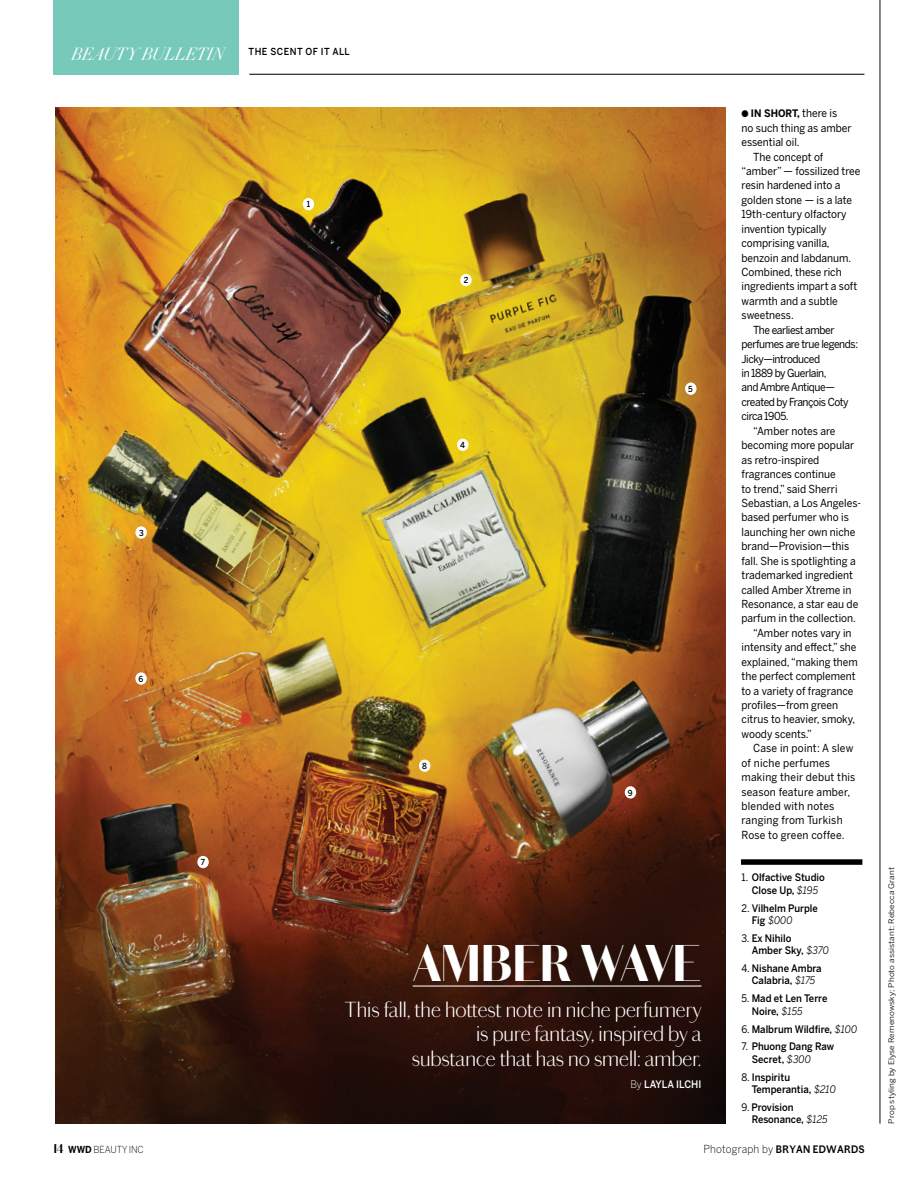
<style>
.page{position:relative;width:918px;height:1188px;background:#fff}
.page>*{position:absolute;margin:0;border:0;box-sizing:border-box;transform-origin:0 0}
.t1{font:900 52.2px "Chiswick Sans High";letter-spacing:-.015em;color:#fff;scale:.93 1}
.t2{font:300 22.05px/24.8px "Chiswick Sans High Deck";color:#fff;text-align:right;scale:.93 1}
.t3{font:italic 18px "Chiswick Head";letter-spacing:.01em;color:#fff;scale:.93 1}
.t4{font:10.95px "Benton Sans";color:#000;scale:.93 1}
.t5{font:10.95px "Benton Sans";letter-spacing:-.04em;color:#000;scale:.93 1}
.t6{font:10.95px "Benton Sans";letter-spacing:.02em;color:#000;scale:.93 1}
.t7{font:300 10.95px "Benton Sans";letter-spacing:.02em;color:#000;scale:.93 1}
.t8{font:500 10.35px/12.3px "Benton Sans";color:#000;scale:.93 1}
.t9{font:700 10.35px "Benton Sans";color:#000;scale:.93 1}
.t10{font:500 10.35px "Benton Sans";color:#fff;scale:.93 1}
.t11{font:500 9.6px "Benton Sans";letter-spacing:.05em;color:#000;scale:.93 1}
.t12{font:300 9.6px "Benton Sans";letter-spacing:-.01em;color:#000;scale:.93 1}
.t13{font:500 8.25px "Benton Sans";color:#000;scale:.93 1}
.t14{font:7.65px "Benton Sans";letter-spacing:.01em;color:#000;scale:1.08 1}
.s1{font-family:"Chiswick Sans High Deck";font-weight:700;font-size:12.9px}
.s2{font-weight:700}
.s3{font-weight:300}
.s4{font-family:"Publico Text";font-weight:400;font-size:9.6px}
.s5{font-weight:400;font-size:10.95px}
.s6{font-weight:400}
.s7{font-weight:400;font-style:italic}
.s8{font-family:"Chiswick Sans Low";font-weight:400}
</style>
<div class="page">
<img style="left:55px;top:107px;width:671px;height:1017px">
<hr style="left:880px;top:0;width:1px;height:1124px;background:#000">
<hr style="left:413px;top:986px;width:289px;height:1px;background:#fff">
<hr style="left:249px;top:74px;width:615px;height:1px;background:#000">
<div style="left:741px;top:859px;width:121px;height:6px;background:#000"></div>
<div style="left:303px;top:198px;width:11px;height:12px;background:#fff;border-radius:50%"></div>
<div style="left:135px;top:526px;width:12px;height:13px;background:#fff;border-radius:50%"></div>
<div style="left:457px;top:439px;width:12px;height:12px;background:#fff;border-radius:50%"></div>
<div style="left:685px;top:383px;width:12px;height:12px;background:#fff;border-radius:50%"></div>
<div style="left:135px;top:672px;width:12px;height:13px;background:#fff;border-radius:50%"></div>
<div style="left:197px;top:856px;width:12px;height:12px;background:#fff;border-radius:50%"></div>
<div style="left:419px;top:760px;width:11px;height:12px;background:#fff;border-radius:50%"></div>
<div style="left:625px;top:786px;width:11px;height:13px;background:#fff;border-radius:50%"></div>
<div style="left:460px;top:274px;width:12px;height:12px;background:#fff;border-radius:50%"></div>
<div style="left:54px;top:0;width:185px;height:74px;background:#77caba"></div>
<h3 class="t3" style="left:72px;top:44px;width:166px">BEAUTY BULLETIN</h3>
<p class="t13" style="left:139px;top:528px;width:7px">3</p>
<p class="t13" style="left:138px;top:674px;width:7px">6</p>
<p class="t13" style="left:201px;top:857px;width:6px">7</p>
<p class="t12" style="left:54px;top:1144px;width:98px"><span class="s1">14</span> <span class="s2">WWD</span> BEAUTY INC</p>
<p class="t11" style="left:249px;top:46px;width:110px">THE SCENT OF IT ALL</p>
<p class="t13" style="left:307px;top:199px;width:5px">1</p>
<p class="t13" style="left:464px;top:275px;width:6px">2</p>
<p class="t13" style="left:460px;top:440px;width:7px">4</p>
<p class="t13" style="left:688px;top:384px;width:6px">5</p>
<p class="t13" style="left:422px;top:761px;width:7px">8</p>
<p class="t13" style="left:628px;top:788px;width:7px">9</p>
<h1 class="t1" style="left:413px;top:939px;width:312px">AMBER WAVE</h1>
<h2 class="t2" style="left:345px;top:998px;width:385px">This fall, the hottest note in niche perfumery is pure fantasy, inspired by a<br>substance that has no smell: amber.</h2>
<p class="t10" style="left:631px;top:1078px;width:78px"><span class="s3">By</span> LAYLA ILCHI</p>
<p class="t9" style="left:742px;top:107px;width:104px"><span class="s4">¬</span> IN SHORT, <span class="s5">there is</span></p>
<p class="t4" style="left:742px;top:121px;width:120px">no such thing as amber</p>
<p class="t4" style="left:742px;top:136px;width:64px">essential oil.</p>
<p class="t4" style="left:753px;top:150px;width:77px">The concept of</p>
<p class="t4" style="left:742px;top:165px;width:129px">“amber” — fossilized tree</p>
<p class="t4" style="left:742px;top:179px;width:108px">resin hardened into a</p>
<p class="t4" style="left:742px;top:193px;width:121px">golden stone — is a late</p>
<p class="t4" style="left:742px;top:208px;width:115px">19th-century olfactory</p>
<p class="t4" style="left:742px;top:222px;width:93px">invention typically</p>
<p class="t4" style="left:742px;top:237px;width:96px">comprising vanilla,</p>
<p class="t4" style="left:742px;top:251px;width:120px">benzoin and labdanum.</p>
<p class="t4" style="left:742px;top:266px;width:109px">Combined, these rich</p>
<p class="t4" style="left:742px;top:280px;width:126px">ingredients impart a soft</p>
<p class="t4" style="left:742px;top:294px;width:105px">warmth and a subtle</p>
<p class="t4" style="left:742px;top:309px;width:58px">sweetness.</p>
<p class="t5" style="left:753px;top:323px;width:89px">The earliest amber</p>
<p class="t5" style="left:742px;top:338px;width:127px">perfumes are true legends:</p>
<p class="t5" style="left:742px;top:352px;width:86px">Jicky—introduced</p>
<p class="t5" style="left:742px;top:367px;width:93px">in 1889 by Guerlain,</p>
<p class="t5" style="left:742px;top:381px;width:102px">and Ambre Antique—</p>
<p class="t5" style="left:742px;top:395px;width:117px">created by François Coty</p>
<p class="t5" style="left:742px;top:410px;width:52px">circa 1905.</p>
<p class="t4" style="left:753px;top:424px;width:90px">“Amber notes are</p>
<p class="t4" style="left:742px;top:439px;width:123px">becoming more popular</p>
<p class="t4" style="left:742px;top:453px;width:85px">as retro-inspired</p>
<p class="t4" style="left:742px;top:468px;width:103px">fragrances continue</p>
<p class="t4" style="left:742px;top:482px;width:105px">to trend,” said Sherri</p>
<p class="t4" style="left:742px;top:496px;width:130px">Sebastian, a Los Angeles-</p>
<p class="t4" style="left:742px;top:511px;width:117px">based perfumer who is</p>
<p class="t4" style="left:742px;top:525px;width:124px">launching her own niche</p>
<p class="t4" style="left:742px;top:540px;width:117px">brand—Provision—this</p>
<p class="t4" style="left:742px;top:554px;width:124px">fall. She is spotlighting a</p>
<p class="t4" style="left:742px;top:569px;width:121px">trademarked ingredient</p>
<p class="t4" style="left:742px;top:583px;width:120px">called Amber Xtreme in</p>
<p class="t4" style="left:742px;top:597px;width:127px">Resonance, a star eau de</p>
<p class="t4" style="left:742px;top:612px;width:125px">parfum in the collection.</p>
<p class="t4" style="left:753px;top:626px;width:108px">“Amber notes vary in</p>
<p class="t4" style="left:742px;top:641px;width:125px">intensity and effect,” she</p>
<p class="t4" style="left:742px;top:655px;width:127px">explained, “making them</p>
<p class="t4" style="left:742px;top:670px;width:124px">the perfect complement</p>
<p class="t4" style="left:742px;top:684px;width:122px">to a variety of fragrance</p>
<p class="t4" style="left:742px;top:699px;width:105px">profiles—from green</p>
<p class="t4" style="left:742px;top:713px;width:124px">citrus to heavier, smoky,</p>
<p class="t4" style="left:742px;top:727px;width:77px">woody scents.”</p>
<p class="t6" style="left:753px;top:742px;width:109px">Case in point: A slew</p>
<p class="t6" style="left:742px;top:756px;width:97px">of niche perfumes</p>
<p class="t6" style="left:742px;top:771px;width:124px">making their debut this</p>
<p class="t6" style="left:742px;top:785px;width:118px">season feature amber,</p>
<p class="t6" style="left:742px;top:800px;width:101px">blended with notes</p>
<p class="t6" style="left:742px;top:814px;width:110px">ranging from Turkish</p>
<p class="t4" style="left:742px;top:828px;width:112px">Rose to green coffee.</p>
<p class="t8" style="left:742px;top:871px;width:91px;text-align:center"><span class="s6">1.</span> Olfactive Studio<br>Close Up, <span class="s7">$195</span></p>
<p class="t8" style="left:752px;top:902px;width:73px;text-indent:-10px"><span class="s6">2.</span> Vilhelm Purple<br>Fig <span class="s7">$000</span></p>
<p class="t8" style="left:752px;top:932px;width:85px;text-indent:-10px"><span class="s6">3.</span> Ex Nihilo<br>Amber Sky, <span class="s7">$370</span></p>
<p class="t8" style="left:742px;top:962px;width:88px;text-align:center"><span class="s6">4.</span> Nishane Ambra<br>Calabria, <span class="s7">$175</span></p>
<p class="t8" style="left:752px;top:992px;width:83px;text-indent:-10px"><span class="s6">5.</span> Mad et Len Terre<br>Noire, <span class="s7">$155</span></p>
<p class="t8" style="left:742px;top:1023px;width:126px"><span class="s6">6.</span> Malbrum Wildfire, <span class="s7">$100</span></p>
<p class="t8" style="left:752px;top:1040px;width:90px;text-indent:-10px"><span class="s6">7.</span> Phuong Dang Raw<br>Secret, <span class="s7">$300</span></p>
<p class="t8" style="left:752px;top:1071px;width:92px;text-indent:-10px"><span class="s6">8.</span> Inspiritu<br>Temperantia, <span class="s7">$210</span></p>
<p class="t8" style="left:752px;top:1101px;width:83px;text-indent:-10px"><span class="s6">9.</span> Provision<br>Resonance, <span class="s7">$125</span></p>
<p class="t7" style="left:703px;top:1143px;width:175px">Photograph by <span class="s8">BRYAN EDWARDS</span></p>
<p class="t14" style="left:887px;top:1124px;width:239px;rotate:-90deg">Prop styling by Elyse Remenowsky; Photo assistant: Rebecca Grant</p>
</div>
